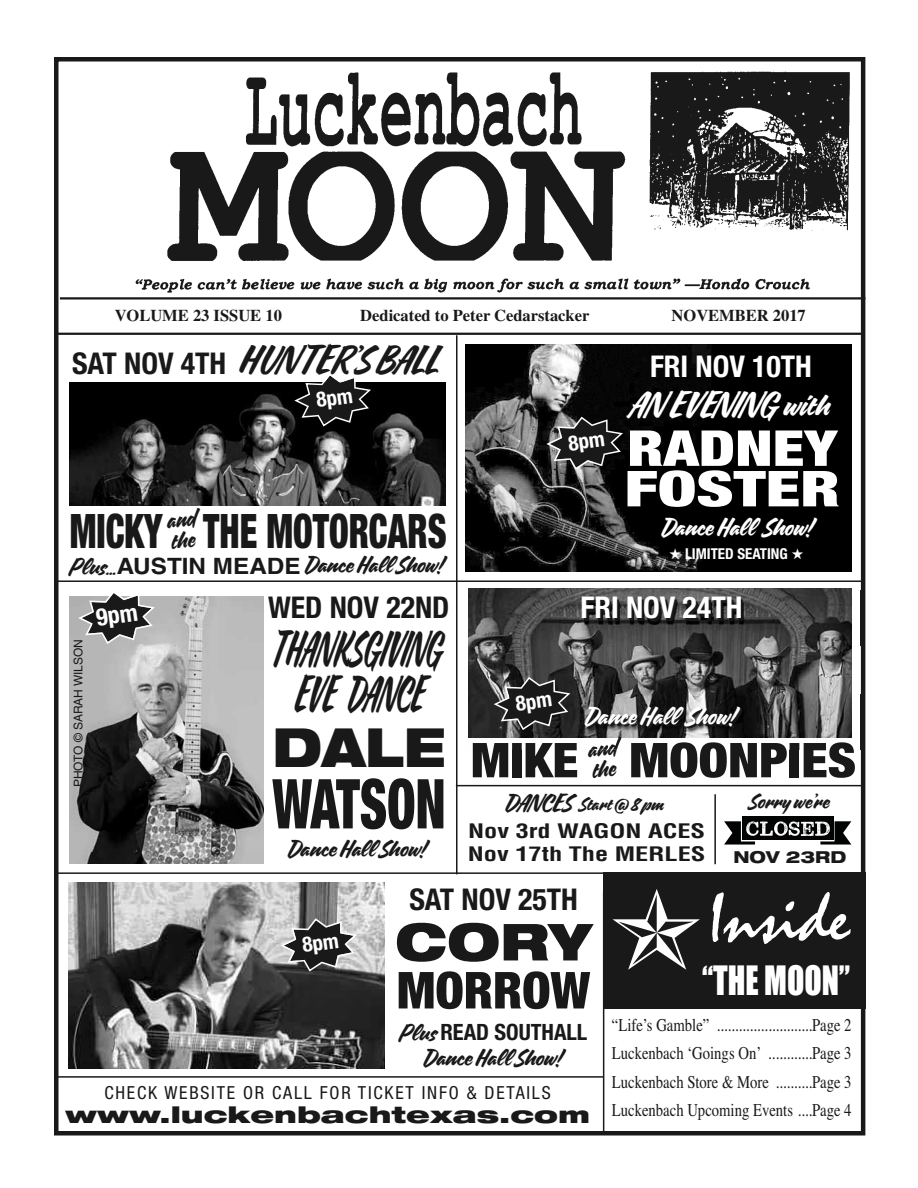
<style>
.page{position:relative;width:918px;height:1188px;background:#fff}
.page>*{position:absolute;margin:0;border:0;box-sizing:border-box;transform-origin:0 0}
.t1{font:900 condensed 68.85px "Helvetica Neue";color:#191919;scale:.74 1}
.t2{font:68.1px "Mistral";color:#fff}
.t3{font:900 expanded 54px "Helvetica Neue";color:#191919;scale:.9 1}
.t4{font:900 condensed 51px "Helvetica Neue";color:#191919}
.t5{font:900 expanded 51px "Helvetica Neue";color:#191919}
.t6{font:900 condensed 49.5px/40.5px "Helvetica Neue";color:#fff;scale:1.28 1}
.t7{font:900 condensed 48px "Helvetica Neue";color:#191919;scale:1.08 1}
.t8{font:900 condensed 47.55px "Helvetica Neue";color:#191919;scale:.74 1}
.t9{font:45px/45px "Quotes Script";color:#191919;text-align:center;scale:.67 1}
.t10{font:37.5px "Impact";color:#fff;scale:.85 1}
.t11{font:36px "Quotes Script";letter-spacing:.05em;color:#191919}
.t12{font:33px "Quotes Script";color:#fff}
.t13{font:700 condensed 30px "Helvetica Neue";color:#191919}
.t14{font:700 condensed 30px "Helvetica Neue";color:#fff}
.t15{font:24px "Quotes Script";color:#fff}
.t16{font:24px/21px "Quotes Script";color:#191919;scale:.9 1}
.t17{font:22.5px "Quotes Script";color:#191919}
.t18{font:900 expanded 22.5px "Helvetica Neue";color:#191919;scale:1.22 1}
.t19{font:700 condensed 22.5px "Helvetica Neue";color:#191919}
.t20{font:20.25px "Quotes Script";color:#191919}
.t21{font:700 condensed 19.5px/23.2px "Helvetica";color:#191919;scale:1.35 1}
.t22{font:18px/28.5px "Times";color:#191919;text-align:justify;scale:.82 1}
.t23{font:condensed 18px "Helvetica Neue";letter-spacing:.1em;color:#191919}
.t24{font:18px "Quotes Script";color:#191919}
.t25{font:700 16.5px "Times";color:#191919}
.t26{font:800 expanded 16.5px "Helvetica Neue";color:#191919}
.t27{font:700 condensed 15px "Helvetica Neue";color:#fff}
.t28{font:12px "Helvetica";color:#191919}
.s1{font-family:"Helvetica";font-weight:700}
.s2{font-size:30px}
.s3{font-size:22.5px}
.s4{font-family:"Quotes Script";font-weight:400;font-stretch:normal}
</style>
<div class="page">
<img style="left:70px;top:383px;width:376px;height:122px">
<div style="left:54px;top:57px;width:811px;height:1079px;border:4px solid #191919"></div>
<hr style="left:54px;top:872px;width:550px;height:2px;background:#191919">
<hr style="left:60px;top:297px;width:805px;height:3px;background:#191919">
<hr style="left:603px;top:891px;width:1px;height:243px;background:#191919">
<hr style="left:56px;top:1076px;width:547px;height:2px;background:#191919">
<img style="left:66px;top:71px;width:790px;height:227px">
<div style="left:63px;top:77px;width:104px;height:85px;background:#fff"></div>
<div style="left:603px;top:872px;width:262px;height:137px;background:#191919"></div>
<hr style="left:456px;top:335px;width:2px;height:539px;background:#191919">
<hr style="left:54px;top:580px;width:810px;height:2px;background:#191919">
<hr style="left:456px;top:785px;width:408px;height:1px;background:#191919">
<hr style="left:54px;top:333px;width:810px;height:2px;background:#191919">
<img style="left:469px;top:588px;width:383px;height:106px">
<img style="left:68px;top:882px;width:316px;height:186px">
<img style="left:469px;top:590px;width:393px;height:56px">
<img style="left:70px;top:596px;width:193px;height:268px">
<img style="left:466px;top:344px;width:386px;height:228px">
<img style="left:468px;top:694px;width:394px;height:56px">
<img style="left:469px;top:694px;width:383px;height:43px">
<img style="left:473px;top:743px;width:104px;height:7px">
<img style="left:631px;top:742px;width:223px;height:8px">
<img style="left:590px;top:737px;width:32px;height:13px">
<hr style="left:714px;top:794px;width:2px;height:70px;background:#191919">
<div style="left:742px;top:817px;width:91px;height:23px;background:#020303"></div>
<svg style="left:724px;top:821px;width:127px;height:24px"></svg>
<svg style="left:78px;top:593px;width:77px;height:51px;background:#757575"></svg>
<svg style="left:546px;top:417px;width:77px;height:53px;background:#3a3a3a"></svg>
<svg style="left:494px;top:677px;width:76px;height:53px;background:#3c3c3c"></svg>
<svg style="left:280px;top:918px;width:77px;height:54px;background:#6a6a6a"></svg>
<svg style="left:294px;top:375px;width:77px;height:52px;background:#3c3c3c"></svg>
<p class="t25" style="left:115px;top:309px;width:168px">VOLUME 23 ISSUE 10</p>
<p class="t25" style="left:360px;top:309px;width:231px">Dedicated to Peter Cedarstacker</p>
<p class="t25" style="left:672px;top:309px;width:136px">NOVEMBER 2017</p>
<h3 class="t13" style="left:72px;top:352px;width:156px">SAT NOV 4TH</h3>
<h3 class="t11" style="left:240px;top:337px;width:200px">HUNTER’SBALL</h3>
<h3 class="t16" style="left:166px;top:509px;width:34px;rotate:-5deg">and the</h3>
<h3 class="t8" style="left:70px;top:503px;width:511px">MICKY THE MOTORCARS</h3>
<p class="t17" style="left:70px;top:551px;width:375px">Plus...<span class="s1">AUSTIN MEADE</span> Dance Hall Show!</p>
<p class="t28" style="left:74px;top:787px;width:150px;rotate:-90deg">PHOTO © SARAH WILSON</p>
<h3 class="t13" style="left:268px;top:597px;width:183px">WED NOV 22ND</h3>
<h3 class="t9" style="left:276px;top:625px;width:251px">T HANKSGIVING<br>EVE DANCE</h3>
<h3 class="t3" style="left:273px;top:727px;width:193px">DALE</h3>
<h1 class="t1" style="left:272px;top:779px;width:236px">WATSON</h1>
<p class="t17" style="left:288px;top:835px;width:139px">Dance Hall Show!</p>
<h3 class="t14" style="left:650px;top:355px;width:163px">FRI NOV 10TH</h3>
<h3 class="t12" style="left:631px;top:384px;width:201px">AN EVENING <span class="s2">with</span></h3>
<h3 class="t6" style="left:624px;top:429px;width:170px">RADNEY<br>FOSTER</h3>
<h3 class="t15" style="left:662px;top:513px;width:152px">Dance Hall Show!</h3>
<p class="t27" style="left:669px;top:548px;width:136px">★ LIMITED SEATING ★</p>
<h3 class="t14" style="left:581px;top:597px;width:163px">FRI NOV 24TH</h3>
<h3 class="t15" style="left:585px;top:701px;width:152px">Dance Hall Show!</h3>
<h3 class="t16" style="left:587px;top:738px;width:34px;rotate:-6deg">and the</h3>
<h3 class="t7" style="left:471px;top:733px;width:358px">MIKE MOONPIES</h3>
<p class="t24" style="left:506px;top:794px;width:159px"><span class="s3">DANCES</span> Start @ 8 pm</p>
<p class="t21" style="left:468px;top:821px;width:177px">Nov 3rd WAGON ACES<br>Nov 17th The MERLES</p>
<p class="t20" style="left:749px;top:789px;width:82px">Sorry we’re</p>
<p class="t26" style="left:733px;top:851px;width:114px">NOV 23RD</p>
<h3 class="t13" style="left:409px;top:888px;width:170px">SAT NOV 25TH</h3>
<h3 class="t5" style="left:395px;top:923px;width:198px">CORY</h3>
<h3 class="t4" style="left:397px;top:972px;width:195px">MORROW</h3>
<p class="t19" style="left:400px;top:1024px;width:189px"><span class="s4">Plus</span> READ SOUTHALL</p>
<p class="t17" style="left:424px;top:1044px;width:139px">Dance Hall Show!</p>
<p class="t23" style="left:104px;top:1086px;width:448px">CHECK WEBSITE OR CALL FOR TICKET INFO &amp; DETAILS</p>
<p class="t18" style="left:65px;top:1107px;width:432px">www.luckenbachtexas.com</p>
<h2 class="t2" style="left:609px;top:892px;width:243px">✯Inside</h2>
<h3 class="t10" style="left:702px;top:968px;width:176px">“THE MOON”</h3>
<p class="t22" style="left:612px;top:1012px;width:294px">“Life’s Gamble” ..........................Page 2<br>Luckenbach ‘Goings On’ ............Page 3<br>Luckenbach Store &amp; More ..........Page 3<br>Luckenbach Upcoming Events ....Page 4</p>
</div>
